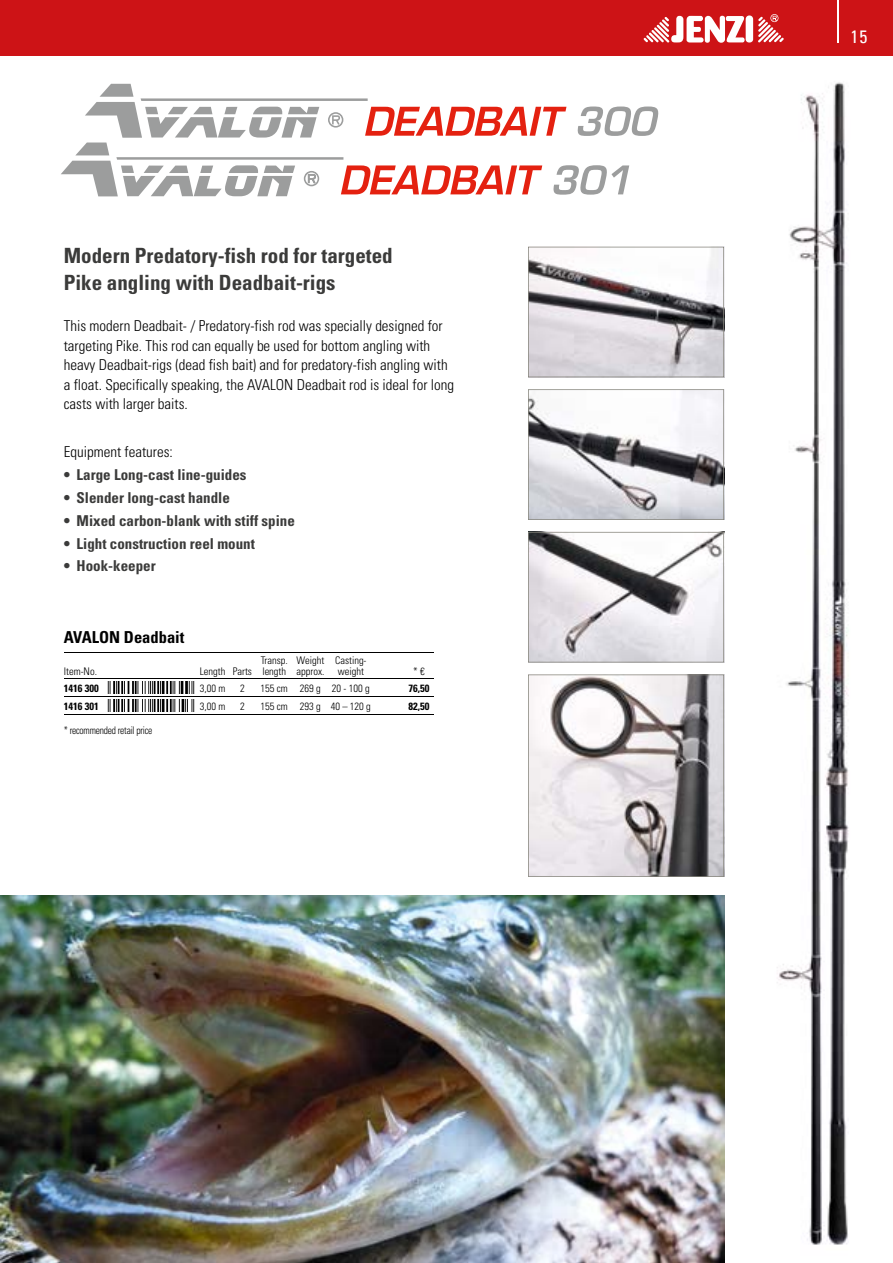
<style>
.page{position:relative;width:893px;height:1263px;background:#fff}
.page>*{position:absolute;margin:0;border:0;box-sizing:border-box;transform-origin:0 0}
.t1{font:700 condensed 21px/27px "Univers LT";color:#3b3b3a}
.t2{font:condensed 18px "Univers LT";color:#fff}
.t3{font:700 condensed 16.5px "Univers LT";color:#000}
.t4{font:300 condensed 15px/19.5px "Univers LT";color:#000}
.t5{font:700 condensed 15px "Univers LT";color:#3b3b3a}
.t6{font:300 condensed 10.5px/11.7px "Univers LT";color:#000}
.t7{font:700 condensed 10.5px "Univers LT";color:#000}
.t8{font:300 condensed 10.5px "Univers LT";letter-spacing:-.02em;color:#000;scale:.9 1}
</style>
<div class="page">
<div style="left:0;top:0;width:893px;height:55px;background:#cd1316"></div>
<hr style="left:837px;top:0;width:1px;height:43px;background:#fff">
<svg style="left:643px;top:14px;width:141px;height:29px"></svg>
<img style="left:777px;top:82px;width:72px;height:1163px">
<svg style="left:528px;top:247px;width:196px;height:130px"></svg>
<svg style="left:528px;top:389px;width:196px;height:131px"></svg>
<svg style="left:528px;top:532px;width:196px;height:130px"></svg>
<svg style="left:528px;top:674px;width:196px;height:203px"></svg>
<img style="left:0;top:896px;width:724px;height:367px">
<svg style="left:61px;top:84px;width:598px;height:112px"></svg>
<hr style="left:64px;top:652px;width:42px;height:1px;background:#000">
<hr style="left:106px;top:652px;width:90px;height:1px;background:#000">
<hr style="left:196px;top:652px;width:34px;height:1px;background:#000">
<svg style="left:230px;top:652px;width:25px;height:1px"></svg>
<hr style="left:255px;top:652px;width:38px;height:1px;background:#000">
<hr style="left:293px;top:652px;width:34px;height:1px;background:#000">
<hr style="left:327px;top:652px;width:47px;height:1px;background:#000">
<hr style="left:374px;top:652px;width:30px;height:1px;background:#000">
<hr style="left:404px;top:652px;width:30px;height:1px;background:#000">
<hr style="left:64px;top:678px;width:42px;height:1px;background:#000">
<hr style="left:106px;top:678px;width:90px;height:1px;background:#000">
<hr style="left:196px;top:678px;width:34px;height:1px;background:#000">
<svg style="left:230px;top:678px;width:25px;height:1px"></svg>
<hr style="left:255px;top:678px;width:38px;height:1px;background:#000">
<hr style="left:293px;top:678px;width:34px;height:1px;background:#000">
<hr style="left:327px;top:678px;width:47px;height:1px;background:#000">
<hr style="left:374px;top:678px;width:30px;height:1px;background:#000">
<hr style="left:404px;top:678px;width:30px;height:1px;background:#000">
<hr style="left:64px;top:696px;width:42px;height:1px;background:#000">
<hr style="left:106px;top:696px;width:90px;height:1px;background:#000">
<hr style="left:196px;top:696px;width:34px;height:1px;background:#000">
<svg style="left:230px;top:696px;width:25px;height:1px"></svg>
<hr style="left:255px;top:696px;width:38px;height:1px;background:#000">
<hr style="left:293px;top:696px;width:34px;height:1px;background:#000">
<hr style="left:327px;top:696px;width:47px;height:1px;background:#000">
<hr style="left:374px;top:696px;width:30px;height:1px;background:#000">
<hr style="left:404px;top:696px;width:30px;height:1px;background:#000">
<hr style="left:64px;top:714px;width:42px;height:1px;background:#000">
<hr style="left:106px;top:714px;width:90px;height:1px;background:#000">
<hr style="left:196px;top:714px;width:34px;height:1px;background:#000">
<svg style="left:230px;top:714px;width:25px;height:1px"></svg>
<hr style="left:255px;top:714px;width:38px;height:1px;background:#000">
<hr style="left:293px;top:714px;width:34px;height:1px;background:#000">
<hr style="left:327px;top:714px;width:47px;height:1px;background:#000">
<hr style="left:374px;top:714px;width:30px;height:1px;background:#000">
<hr style="left:404px;top:714px;width:30px;height:1px;background:#000">
<img style="left:107px;top:682px;width:88px;height:11px">
<img style="left:107px;top:700px;width:88px;height:12px">
<h1 class="t1" style="left:64px;top:242px;width:330px">Modern Predatory-fish rod for targeted<br>Pike angling with Deadbait-rigs</h1>
<p class="t4" style="left:64px;top:316px;width:392px">This modern Deadbait- / Predatory-fish rod was specially designed for targeting Pike. This rod can equally be used for bottom angling with heavy Deadbait-rigs (dead fish bait) and for predatory-fish angling with a float. Specifically speaking, the AVALON Deadbait rod is ideal for long casts with larger baits.</p>
<p class="t4" style="left:64px;top:442px;width:111px">Equipment features:</p>
<p class="t5" style="left:64px;top:466px;width:184px">• Large Long-cast line-guides</p>
<p class="t5" style="left:64px;top:489px;width:168px">• Slender long-cast handle</p>
<p class="t5" style="left:64px;top:511px;width:233px">• Mixed carbon-blank with stiff spine</p>
<p class="t5" style="left:64px;top:534px;width:193px">• Light construction reel mount</p>
<p class="t5" style="left:64px;top:557px;width:93px">• Hook-keeper</p>
<p class="t3" style="left:64px;top:627px;width:122px">AVALON Deadbait</p>
<p class="t6" style="left:64px;top:666px;width:35px">Item-No.</p>
<p class="t6" style="left:200px;top:666px;width:54px">Length Parts</p>
<p class="t6" style="left:261px;top:654px;width:29px">Transp. length</p>
<p class="t6" style="left:296px;top:654px;width:29px">Weight approx.</p>
<p class="t6" style="left:335px;top:654px;width:33px">Casting&shy;weight</p>
<p class="t6" style="left:413px;top:666px;width:13px">* €</p>
<p class="t7" style="left:64px;top:682px;width:36px">1416 300</p>
<p class="t6" style="left:200px;top:682px;width:27px">3,00 m</p>
<p class="t6" style="left:240px;top:682px;width:6px">2</p>
<p class="t6" style="left:261px;top:682px;width:111px">155 cm 269 g 20 - 100 g</p>
<p class="t7" style="left:408px;top:682px;width:22px">76,50</p>
<p class="t7" style="left:64px;top:700px;width:36px">1416 301</p>
<p class="t6" style="left:200px;top:700px;width:27px">3,00 m</p>
<p class="t6" style="left:240px;top:700px;width:6px">2</p>
<p class="t6" style="left:261px;top:700px;width:112px">155 cm 293 g 40 – 120 g</p>
<p class="t7" style="left:408px;top:700px;width:22px">82,50</p>
<p class="t8" style="left:64px;top:724px;width:100px">* recommended retail price</p>
<p class="t2" style="left:850px;top:25px;width:18px">15</p>
</div>
